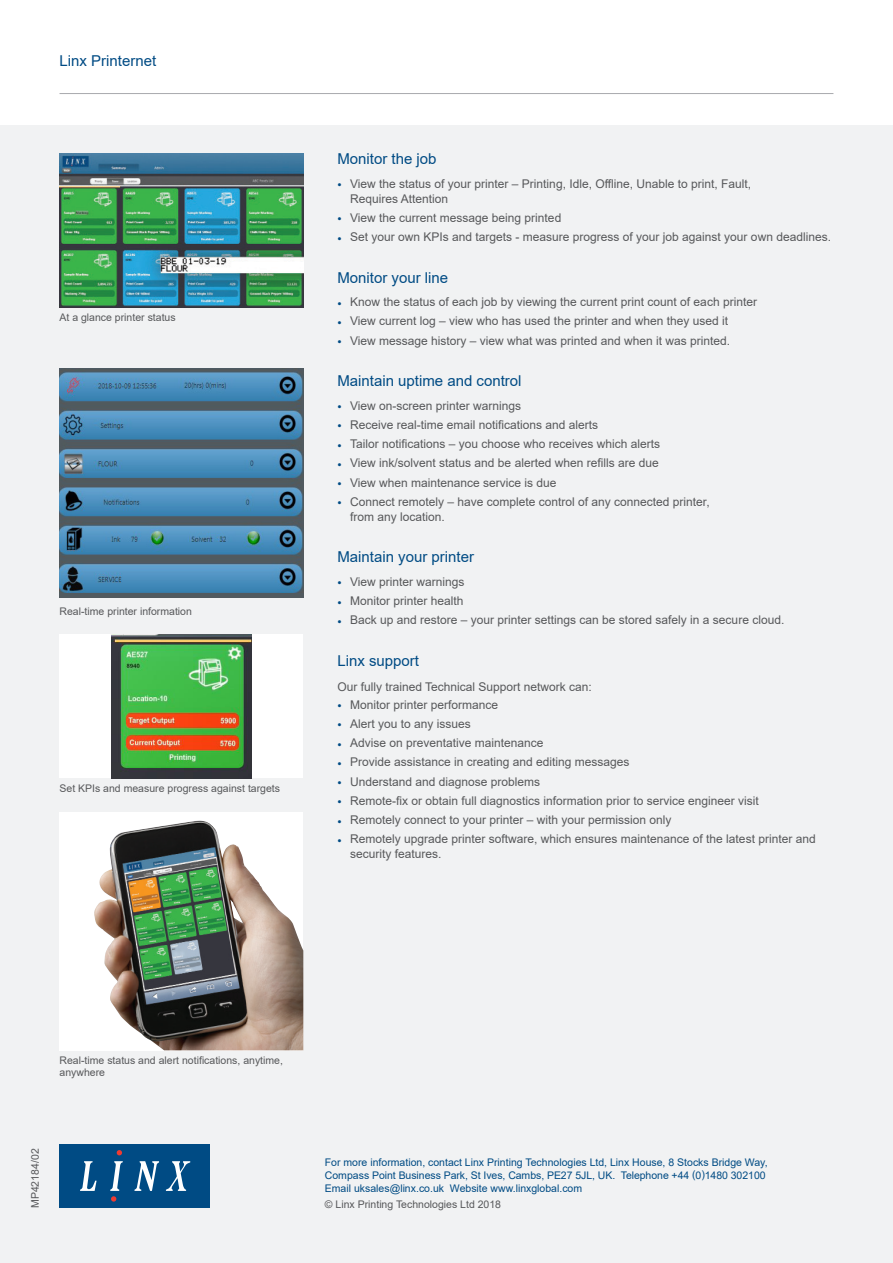
<style>
.page{position:relative;width:893px;height:1263px;background:#fff}
.page>*{position:absolute;margin:0;border:0;box-sizing:border-box;transform-origin:0 0}
.t1{font:15px "Arial";color:#004b84}
.t2{font:12px/15px "Arial";color:#57585a}
.body_text{font:10.5px/12.6px "Arial";color:#004b84}
.body_text-2{font:10.5px/12px "Arial";color:#57585a}
.s1{color:#004b84}
</style>
<div class="page">
<div style="left:0;top:125px;width:893px;height:1138px;background:#f1f2f3"></div>
<div style="left:60px;top:635px;width:243px;height:143px;background:#fff"></div>
<img style="left:111px;top:635px;width:140px;height:143px">
<img style="left:60px;top:153px;width:243px;height:154px">
<div style="left:59px;top:1144px;width:150px;height:64px;background:#004b84"></div>
<svg style="left:80px;top:1161px;width:17px;height:30px"></svg>
<svg style="left:134px;top:1161px;width:25px;height:30px"></svg>
<svg style="left:166px;top:1161px;width:24px;height:30px"></svg>
<svg style="left:117px;top:1150px;width:5px;height:5px"></svg>
<svg style="left:110px;top:1161px;width:13px;height:40px"></svg>
<hr style="left:60px;top:93px;width:773px;height:1px;background:#a8a9ad">
<div style="left:60px;top:812px;width:243px;height:238px;background:#fff"></div>
<img style="left:94px;top:821px;width:209px;height:229px">
<img style="left:60px;top:368px;width:243px;height:229px">
<p class="t1" style="left:60px;top:51px;width:98px">Linx Printernet</p>
<p class="body_text-2" style="left:60px;top:311px;width:118px">At a glance printer status</p>
<p class="body_text-2" style="left:60px;top:605px;width:134px">Real-time printer information</p>
<p class="body_text-2" style="left:60px;top:782px;width:222px">Set KPIs and measure progress against targets</p>
<p class="t1" style="left:337px;top:148px;width:101px">Monitor the job</p>
<p class="t2" style="left:350px;top:176px;width:403px;text-indent:-13px"><span class="s1">•</span> View the status of your printer – Printing, Idle, Offline, Unable to print, Fault,<br>Requires Attention</p>
<p class="t2" style="left:337px;top:210px;width:225px"><span class="s1">•</span> View the current message being printed</p>
<p class="t2" style="left:337px;top:229px;width:495px"><span class="s1">•</span> Set your own KPIs and targets - measure progress of your job against your own deadlines.</p>
<p class="t1" style="left:337px;top:267px;width:112px">Monitor your line</p>
<p class="t2" style="left:337px;top:294px;width:421px"><span class="s1">•</span> Know the status of each job by viewing the current print count of each printer</p>
<p class="t2" style="left:337px;top:313px;width:392px"><span class="s1">•</span> View current log – view who has used the printer and when they used it</p>
<p class="t2" style="left:337px;top:333px;width:394px"><span class="s1">•</span> View message history – view what was printed and when it was printed.</p>
<p class="t1" style="left:337px;top:370px;width:186px">Maintain uptime and control</p>
<p class="t2" style="left:337px;top:398px;width:185px"><span class="s1">•</span> View on-screen printer warnings</p>
<p class="t2" style="left:337px;top:417px;width:262px"><span class="s1">•</span> Receive real-time email notifications and alerts</p>
<p class="t2" style="left:337px;top:436px;width:324px"><span class="s1">•</span> Tailor notifications – you choose who receives which alerts</p>
<p class="t2" style="left:337px;top:455px;width:323px"><span class="s1">•</span> View ink/solvent status and be alerted when refills are due</p>
<p class="t2" style="left:337px;top:475px;width:221px"><span class="s1">•</span> View when maintenance service is due</p>
<p class="t2" style="left:350px;top:494px;width:361px;text-indent:-13px"><span class="s1">•</span> Connect remotely – have complete control of any connected printer, from any location.</p>
<p class="t1" style="left:337px;top:547px;width:138px">Maintain your printer</p>
<p class="t2" style="left:337px;top:574px;width:129px"><span class="s1">•</span> View printer warnings</p>
<p class="t2" style="left:337px;top:593px;width:128px"><span class="s1">•</span> Monitor printer health</p>
<p class="t2" style="left:337px;top:613px;width:448px"><span class="s1">•</span> Back up and restore – your printer settings can be stored safely in a secure cloud.</p>
<p class="t1" style="left:337px;top:650px;width:83px">Linx support</p>
<p class="t2" style="left:337px;top:679px;width:256px">Our fully trained Technical Support network can:</p>
<p class="t2" style="left:337px;top:697px;width:162px"><span class="s1">•</span> Monitor printer performance</p>
<p class="t2" style="left:337px;top:716px;width:135px"><span class="s1">•</span> Alert you to any issues</p>
<p class="t2" style="left:337px;top:735px;width:208px"><span class="s1">•</span> Advise on preventative maintenance</p>
<p class="t2" style="left:337px;top:755px;width:294px"><span class="s1">•</span> Provide assistance in creating and editing messages</p>
<p class="t2" style="left:337px;top:774px;width:204px"><span class="s1">•</span> Understand and diagnose problems</p>
<p class="t2" style="left:337px;top:793px;width:423px"><span class="s1">•</span> Remote-fix or obtain full diagnostics information prior to service engineer visit</p>
<p class="t2" style="left:337px;top:812px;width:336px"><span class="s1">•</span> Remotely connect to your printer – with your permission only</p>
<p class="t2" style="left:350px;top:832px;width:467px;text-indent:-13px"><span class="s1">•</span> Remotely upgrade printer software, which ensures maintenance of the latest printer and security features.</p>
<p class="body_text-2" style="left:60px;top:1055px;width:225px">Real-time status and alert notifications, anytime, anywhere</p>
<p class="body_text-2" style="left:29px;top:1208px;width:61px;rotate:-90deg">MP42184/02</p>
<p class="body_text" style="left:325px;top:1156px;width:444px">For more information, contact Linx Printing Technologies Ltd, Linx House, 8 Stocks Bridge Way,<br>Compass Point Business Park, St Ives, Cambs, PE27 5JL, UK. Telephone +44 (0)1480 302100<br>Email uksales@linx.co.uk Website www.linxglobal.com</p>
<p class="body_text-2" style="left:325px;top:1198px;width:178px">© Linx Printing Technologies Ltd 2018</p>
</div>
